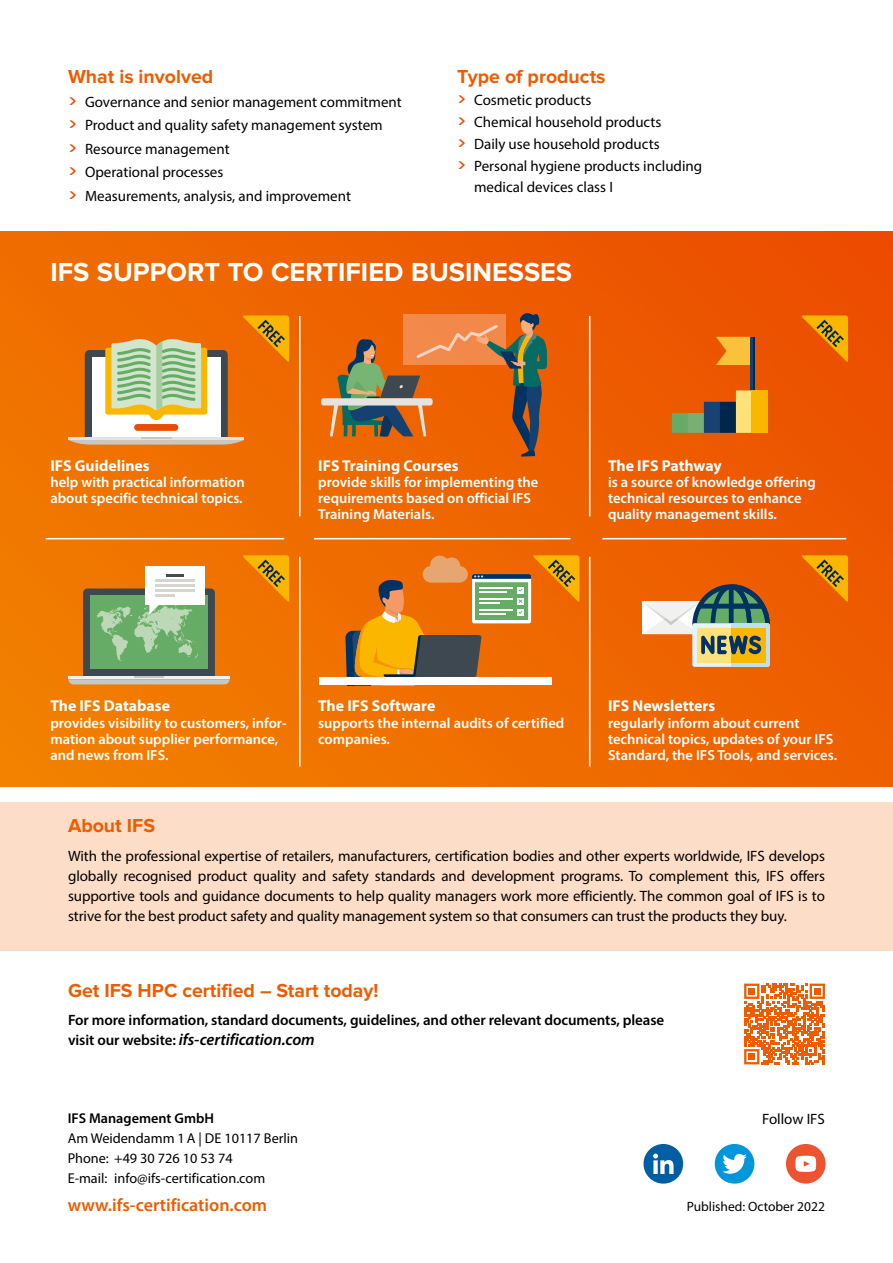
<style>
.page{position:relative;width:893px;height:1263px;background:#fff}
.page>*{position:absolute;margin:0;border:0;box-sizing:border-box;transform-origin:0 0}
.t1{font:700 27px "Proxima Nova";color:#fff}
.t2{font:700 19.5px "Proxima Nova";color:#ed5c00}
.t3{font:600 18px "Myriad Pro";color:#ed5c00}
.t4{font:italic 600 16.5px "Myriad Pro";letter-spacing:-.005em;color:#000}
.t5{font:700 15.75px "Myriad Pro";color:#fff}
.t6{font:15px/23.5px "Myriad Pro";color:#000;text-align:justify}
.t7{font:600 15px "Myriad Pro";letter-spacing:-.005em;color:#000}
.t8{font:600 14.55px/16.2px "Myriad Pro";color:#fff}
.t9{font:14.25px/20px "Myriad Pro";color:#000}
.t10{font:600 14.25px "Myriad Pro";color:#000}
.t11{font:13.5px "Myriad Pro";color:#000}
.s1{font-family:"Neo Sans";font-weight:500;color:#eb4a00}
.s2{font-style:normal;font-size:15px}
</style>
<div class="page">
<div style="left:643px;top:1144px;width:40px;height:39px;background:#005ea3;border-radius:50%"></div>
<svg style="left:653px;top:1153px;width:20px;height:21px"></svg>
<div style="left:715px;top:1144px;width:39px;height:39px;background:#0096db;border-radius:50%"></div>
<svg style="left:722px;top:1154px;width:25px;height:20px"></svg>
<div style="left:786px;top:1144px;width:40px;height:39px;background:#ec5331;border-radius:50%"></div>
<div style="left:795px;top:1156px;width:21px;height:16px;background:#fff;border-radius:50%"></div>
<svg style="left:804px;top:1161px;width:5px;height:5px"></svg>
<div style="left:0;top:801px;width:893px;height:149px;background:#fcddc7"></div>
<div style="left:0;top:232px;width:893px;height:555px;background:linear-gradient(to right,#f17900,#ec5500)"></div>
<hr style="left:299px;top:316px;width:2px;height:200px;background:#fff">
<hr style="left:589px;top:316px;width:1px;height:200px;background:#fff">
<div style="left:321px;top:398px;width:112px;height:7px;background:#e3e3e1;border-radius:3px"></div>
<svg style="left:326px;top:312px;width:221px;height:145px;background:#c26d2b"></svg>
<hr style="left:299px;top:557px;width:2px;height:209px;background:#fff">
<hr style="left:589px;top:557px;width:1px;height:209px;background:#fff">
<hr style="left:314px;top:538px;width:256px;height:1px;background:#fff">
<hr style="left:602px;top:538px;width:244px;height:1px;background:#fff">
<hr style="left:46px;top:538px;width:238px;height:1px;background:#fff">
<div style="left:145px;top:566px;width:59px;height:39px;background:#fff"></div>
<svg style="left:68px;top:588px;width:162px;height:96px;background:#95a06b"></svg>
<hr style="left:155px;top:584px;width:39px;height:3px;background:#d5d6d1">
<hr style="left:155px;top:579px;width:39px;height:3px;background:#d5d6d1">
<hr style="left:165px;top:574px;width:18px;height:3px;background:#424d54">
<hr style="left:155px;top:589px;width:39px;height:3px;background:#d5d6d1">
<hr style="left:155px;top:594px;width:19px;height:3px;background:#d5d6d1">
<div style="left:319px;top:677px;width:189px;height:8px;background:#fff"></div>
<svg style="left:68px;top:315px;width:221px;height:130px;background:#da9e54"></svg>
<svg style="left:243px;top:555px;width:46px;height:46px;background:#e28a05"></svg>
<svg style="left:345px;top:555px;width:234px;height:130px;background:#d0822d"></svg>
<svg style="left:802px;top:555px;width:46px;height:46px;background:#e18005"></svg>
<svg style="left:802px;top:315px;width:46px;height:47px;background:#e07a05"></svg>
<svg style="left:642px;top:584px;width:128px;height:83px;background:#b59665"></svg>
<svg style="left:716px;top:337px;width:34px;height:28px"></svg>
<hr style="left:752px;top:337px;width:3px;height:53px;background:#00264b">
<svg style="left:744px;top:983px;width:81px;height:81px"></svg>
<div style="left:748px;top:988px;width:7px;height:6px;background:#ed5c00"></div>
<div style="left:814px;top:988px;width:7px;height:6px;background:#ed5c00"></div>
<div style="left:748px;top:1053px;width:7px;height:7px;background:#ed5c00"></div>
<hr style="left:750px;top:337px;width:3px;height:53px;background:#154170">
<svg style="left:672px;top:390px;width:80px;height:43px;background:#987845"></svg>
<div style="left:752px;top:390px;width:16px;height:43px;background:#fbb600"></div>
<h2 class="t2" style="left:68px;top:66px;width:147px">What is involved</h2>
<p class="t6" style="left:68px;top:90px;width:335px;text-align:left"><span class="s1">&gt;</span> Governance and senior management commitment <span class="s1">&gt;</span> Product and quality safety management system<br><span class="s1">&gt;</span> Resource management<br><span class="s1">&gt;</span> Operational processes<br><span class="s1">&gt;</span> Measurements, analysis, and improvement</p>
<h2 class="t2" style="left:457px;top:66px;width:150px">Type of products</h2>
<p class="t6" style="left:457px;top:88px;width:136px"><span class="s1">&gt;</span> Cosmetic products</p>
<p class="t6" style="left:457px;top:110px;width:206px"><span class="s1">&gt;</span> Chemical household products</p>
<p class="t6" style="left:457px;top:132px;width:204px"><span class="s1">&gt;</span> Daily use household products</p>
<p class="t6" style="left:457px;top:154px;width:247px"><span class="s1">&gt;</span> Personal hygiene products including</p>
<p class="t6" style="left:474px;top:175px;width:140px">medical devices class I</p>
<h1 class="t1" style="left:50px;top:256px;width:523px">IFS SUPPORT TO CERTIFIED BUSINESSES</h1>
<p class="t5" style="left:50px;top:457px;width:101px">IFS Guidelines</p>
<p class="t8" style="left:50px;top:474px;width:196px">help with practical information about specific technical topics.</p>
<p class="t5" style="left:318px;top:457px;width:142px">IFS Training Courses</p>
<p class="t8" style="left:318px;top:474px;width:222px">provide skills for implementing the requirements based on official IFS<br>Training Materials.</p>
<p class="t5" style="left:608px;top:457px;width:115px">The IFS Pathway</p>
<p class="t8" style="left:608px;top:474px;width:209px">is a source of knowledge offering technical resources to enhance quality management skills.</p>
<p class="t5" style="left:50px;top:697px;width:121px">The IFS Database</p>
<p class="t8" style="left:50px;top:714px;width:238px">provides visibility to customers, infor&shy;mation about supplier performance, and news from IFS.</p>
<p class="t5" style="left:318px;top:697px;width:119px">The IFS Software</p>
<p class="t8" style="left:318px;top:714px;width:248px">supports the internal audits of certified companies.</p>
<p class="t5" style="left:608px;top:697px;width:109px">IFS Newsletters</p>
<p class="t8" style="left:608px;top:714px;width:231px">regularly inform about current technical topics, updates of your IFS<br>Standard, the IFS Tools, and services.</p>
<h2 class="t2" style="left:68px;top:815px;width:89px">About IFS</h2>
<p class="t6" style="left:68px;top:846px;width:758px;line-height:20px">With the professional expertise of retailers, manufacturers, certification bodies and other experts worldwide, IFS develops globally recognised product quality and safety standards and development programs. To complement this, IFS offers supportive tools and guidance documents to help quality managers work more efficiently. The common goal of IFS is to strive for the best product safety and quality management system so that consumers can trust the products they buy.</p>
<h2 class="t2" style="left:68px;top:979px;width:312px">Get IFS HPC certified – Start today!</h2>
<p class="t7" style="left:68px;top:1010px;width:598px">For more information, standard documents, guidelines, and other relevant documents, please</p>
<p class="t4" style="left:68px;top:1031px;width:248px"><span class="s2">visit our website:</span> ifs-certification.com</p>
<p class="t10" style="left:68px;top:1109px;width:148px">IFS Management GmbH</p>
<p class="t6" style="left:762px;top:1107px;width:64px">Follow IFS</p>
<p class="t9" style="left:68px;top:1128px;width:232px">Am Weidendamm 1A | DE 10117 Berlin<br>Phone: +49 30 726 10 53 74<br>E-mail: info@ifs-certification.com</p>
<p class="t3" style="left:68px;top:1194px;width:201px">www.ifs-certification.com</p>
<p class="t11" style="left:687px;top:1198px;width:140px">Published: October 2022</p>
</div>
